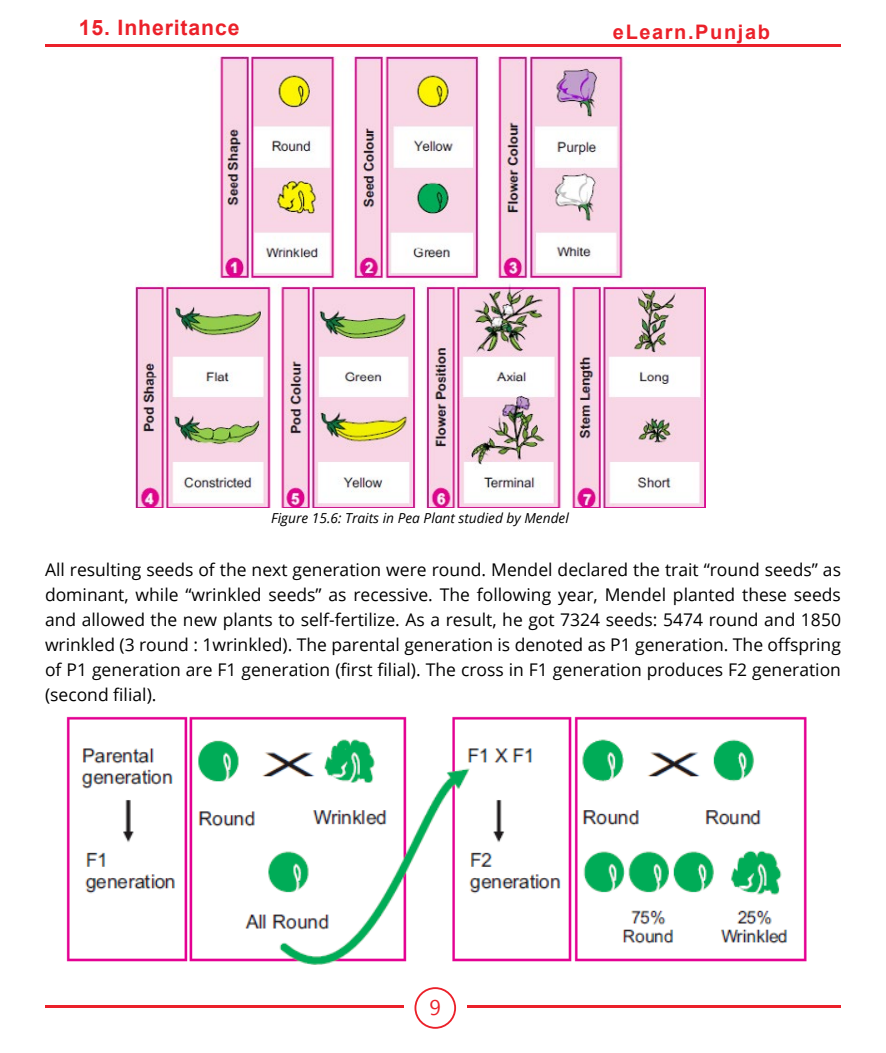
<style>
.page{position:relative;width:886px;height:1053px;background:#fff}
.page>*{position:absolute;margin:0;border:0;box-sizing:border-box;transform-origin:0 0}
.t1{font:700 21.25px "Arial";letter-spacing:.04em;color:#eb212a}
.t2{font:21.25px "Segoe UI";color:#eb212a}
.t3{font:700 20px "Arial";letter-spacing:.08em;color:#eb212a}
.t4{font:17.5px/25px "Open Sans";color:#000;text-align:justify}
.t5{font:italic 13.75px "Open Sans";color:#000}
</style>
<div class="page">
<hr style="left:45px;top:1005px;width:359px;height:2px;background:#eb212a">
<hr style="left:467px;top:1005px;width:374px;height:2px;background:#eb212a">
<svg style="left:414px;top:987px;width:42px;height:41px"></svg>
<div style="left:416px;top:988px;width:38px;height:38px;background:#fff;border-radius:50%"></div>
<hr style="left:45px;top:45px;width:796px;height:2px;background:#eb212a">
<img style="left:135px;top:57px;width:570px;height:450px">
<img style="left:66px;top:716px;width:741px;height:248px">
<p class="t1" style="left:79px;top:12px;width:162px">15. Inheritance</p>
<p class="t3" style="left:613px;top:18px;width:159px">eLearn.Punjab</p>
<p class="t5" style="left:271px;top:508px;width:299px">Figure 15.6: Traits in Pea Plant studied by Mendel</p>
<p class="t4" style="left:45px;top:556px;width:797px">All resulting seeds of the next generation were round. Mendel declared the trait “round seeds” as dominant, while “wrinkled seeds” as recessive. The following year, Mendel planted these seeds and allowed the new plants to self-fertilize. As a result, he got 7324 seeds: 5474 round and 1850 wrinkled (3 round : 1wrinkled). The parental generation is denoted as P1 generation. The offspring of P1 generation are F1 generation (first filial). The cross in F1 generation produces F2 generation (second filial).</p>
<p class="t2" style="left:429px;top:993px;width:13px">9</p>
</div>
